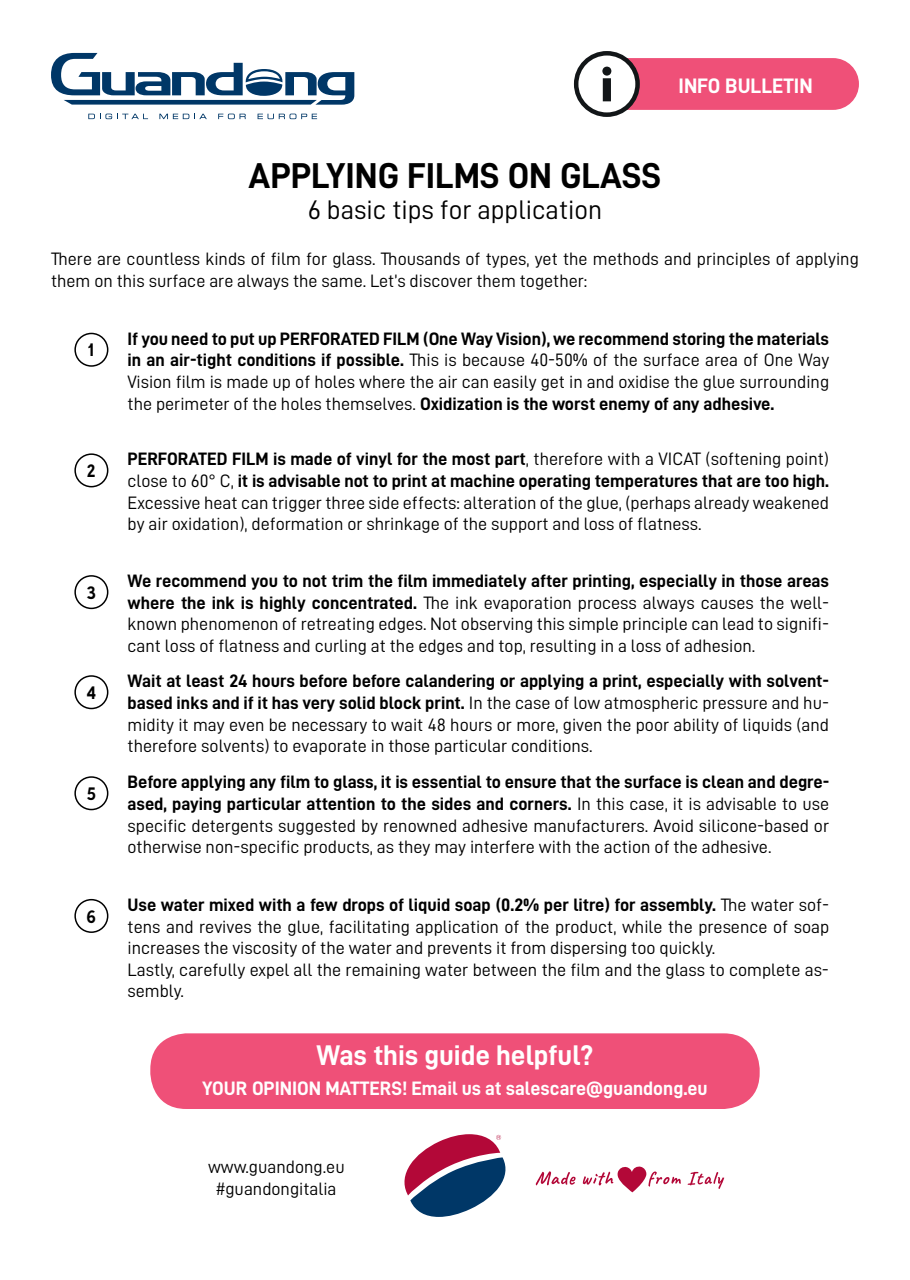
<style>
.page{position:relative;width:910px;height:1280px;background:#fff}
.page>*{position:absolute;margin:0;border:0;box-sizing:border-box;transform-origin:0 0}
.t1{font:36px "D DIN Bold";letter-spacing:-.005em;color:#000}
.t2{font:28.5px "D DIN Bold";color:#fff}
.t3{font:27px "D DIN";color:#000}
.t4{font:21px "D DIN Bold";color:#fff}
.t5{font:19.5px "D DIN Bold";color:#fff}
.t6{font:18px/21.6px "D DIN";color:#000}
.t7{font:18px/21.6px "D DIN Bold";color:#000}
.t8{font:700 18px "MADE Evolve Sans";color:#000}
.s1{font-family:"D DIN Bold"}
.s2{font-family:"D DIN"}
</style>
<div class="page">
<svg style="left:51px;top:53px;width:303px;height:52px"></svg>
<svg style="left:88px;top:114px;width:60px;height:5px"></svg>
<svg style="left:159px;top:114px;width:48px;height:5px"></svg>
<svg style="left:218px;top:114px;width:28px;height:5px"></svg>
<svg style="left:258px;top:114px;width:59px;height:5px"></svg>
<div style="left:576px;top:58px;width:283px;height:52px;background:#ef5078;border-radius:26px"></div>
<div style="left:576px;top:53px;width:62px;height:62px;background:#fff;border-radius:50%"></div>
<div style="left:574px;top:51px;width:66px;height:66px;border:4px solid #121618;border-radius:50%"></div>
<svg style="left:602px;top:67px;width:9px;height:34px"></svg>
<div style="left:150px;top:1033px;width:610px;height:76px;background:#ef5078;border-radius:36px"></div>
<svg style="left:404px;top:1134px;width:102px;height:83px"></svg>
<svg style="left:536px;top:1171px;width:40px;height:14px"></svg>
<svg style="left:688px;top:1172px;width:36px;height:17px"></svg>
<svg style="left:583px;top:1166px;width:98px;height:26px"></svg>
<div style="left:74px;top:675px;width:34px;height:34px;border:2px solid #000;border-radius:50%"></div>
<div style="left:74px;top:899px;width:34px;height:34px;border:2px solid #000;border-radius:50%"></div>
<div style="left:74px;top:776px;width:34px;height:34px;border:2px solid #000;border-radius:50%"></div>
<div style="left:74px;top:575px;width:34px;height:34px;border:2px solid #000;border-radius:50%"></div>
<div style="left:74px;top:453px;width:34px;height:34px;border:2px solid #000;border-radius:50%"></div>
<div style="left:74px;top:333px;width:34px;height:34px;border:2px solid #000;border-radius:50%"></div>
<p class="t4" style="left:678px;top:74px;width:136px">INFO BULLETIN</p>
<h1 class="t1" style="left:249px;top:156px;width:373px">APPLYING FILMS ON GLASS</h1>
<h3 class="t3" style="left:308px;top:195px;width:296px">6 basic tips for application</h3>
<p class="t6" style="left:51px;top:248px;width:809px">There are countless kinds of film for glass. Thousands of types, yet the methods and principles of applying them on this surface are always the same. Let’s discover them together:</p>
<p class="t8" style="left:88px;top:339px;width:9px">1</p>
<p class="t8" style="left:87px;top:459px;width:11px">2</p>
<p class="t8" style="left:87px;top:581px;width:11px">3</p>
<p class="t8" style="left:86px;top:681px;width:12px">4</p>
<p class="t7" style="left:128px;top:327px;width:203px">If you need to put up PERFORATE</p>
<p class="t7" style="left:369px;top:327px;width:461px">D FILM (One Way Vision), we recommend storing the materials</p>
<p class="t6" style="left:128px;top:349px;width:703px"><span class="s1">in an air-tight conditions if possible.</span> This is because 40-50% of the surface area of One Way<br>Vision film is made up of holes where the air can easily get in and oxidise the glue surrounding</p>
<p class="t7" style="left:128px;top:392px;width:648px"><span class="s2">the perimeter of the holes themselves.</span> Oxidization is the worst enemy of any adhesive.</p>
<p class="t7" style="left:128px;top:448px;width:51px">PERFORATE</p>
<p class="t6" style="left:217px;top:448px;width:614px"><span class="s1">D FILM is made of vinyl for the most part</span>, therefore with a VICAT (softening point)</p>
<p class="t7" style="left:128px;top:470px;width:703px"><span class="s2">close to 60° C,</span> it is advisable not to print at machine operating temperatures that are too high.</p>
<p class="t6" style="left:128px;top:491px;width:703px">Excessive heat can trigger three side effects: alteration of the glue, (perhaps already weakened by air oxidation), deformation or shrinkage of the support and loss of flatness.</p>
<p class="t7" style="left:128px;top:570px;width:703px">We recommend you to not trim the film immediately after printing, especially in those areas</p>
<p class="t6" style="left:128px;top:591px;width:703px;text-align:justify"><span class="s1">where the ink is highly concentrated.</span> The ink evaporation process always causes the well&shy;known phenomenon of retreating edges. Not observing this simple principle can lead to signifi&shy;cant loss of flatness and curling at the edges and top, resulting in a loss of adhesion.</p>
<p class="t7" style="left:128px;top:670px;width:703px">Wait at least 24 hours before before calandering or applying a print, especially with solvent&shy;based inks and if it has very solid block print. <span class="s2">In the case of low atmospheric pressure and hu-</span></p>
<p class="t6" style="left:128px;top:713px;width:703px">midity it may even be necessary to wait 48 hours or more, given the poor ability of liquids (and therefore solvents) to evaporate in those particular conditions.</p>
<p class="t8" style="left:87px;top:782px;width:11px">5</p>
<p class="t7" style="left:128px;top:771px;width:703px">Before applying any film to glass, it is essential to ensure that the surface is clean and degre&shy;ased, paying particular attention to the sides and corners. <span class="s2">In this case, it is advisable to use</span></p>
<p class="t6" style="left:128px;top:814px;width:703px">specific detergents suggested by renowned adhesive manufacturers. Avoid silicone-based or otherwise non-specific products, as they may interfere with the action of the adhesive.</p>
<p class="t8" style="left:87px;top:905px;width:11px">6</p>
<p class="t7" style="left:128px;top:894px;width:703px">Use water mixed with a few drops of liquid soap (0.2% per litre) for assembly. <span class="s2">The water sof-</span></p>
<p class="t6" style="left:128px;top:915px;width:703px">tens and revives the glue, facilitating application of the product, while the presence of soap increases the viscosity of the water and prevents it from dispersing too quickly.<br>Lastly, carefully expel all the remaining water between the film and the glass to complete as&shy;sembly.</p>
<h2 class="t2" style="left:316px;top:1039px;width:278px">Was this guide helpful?</h2>
<p class="t5" style="left:202px;top:1077px;width:507px">your opinion matters! Email us at salescare@guandong.eu</p>
<p class="t6" style="left:208px;top:1156px;width:138px;text-align:center">www.guandong.eu #guandongitalia</p>
</div>
